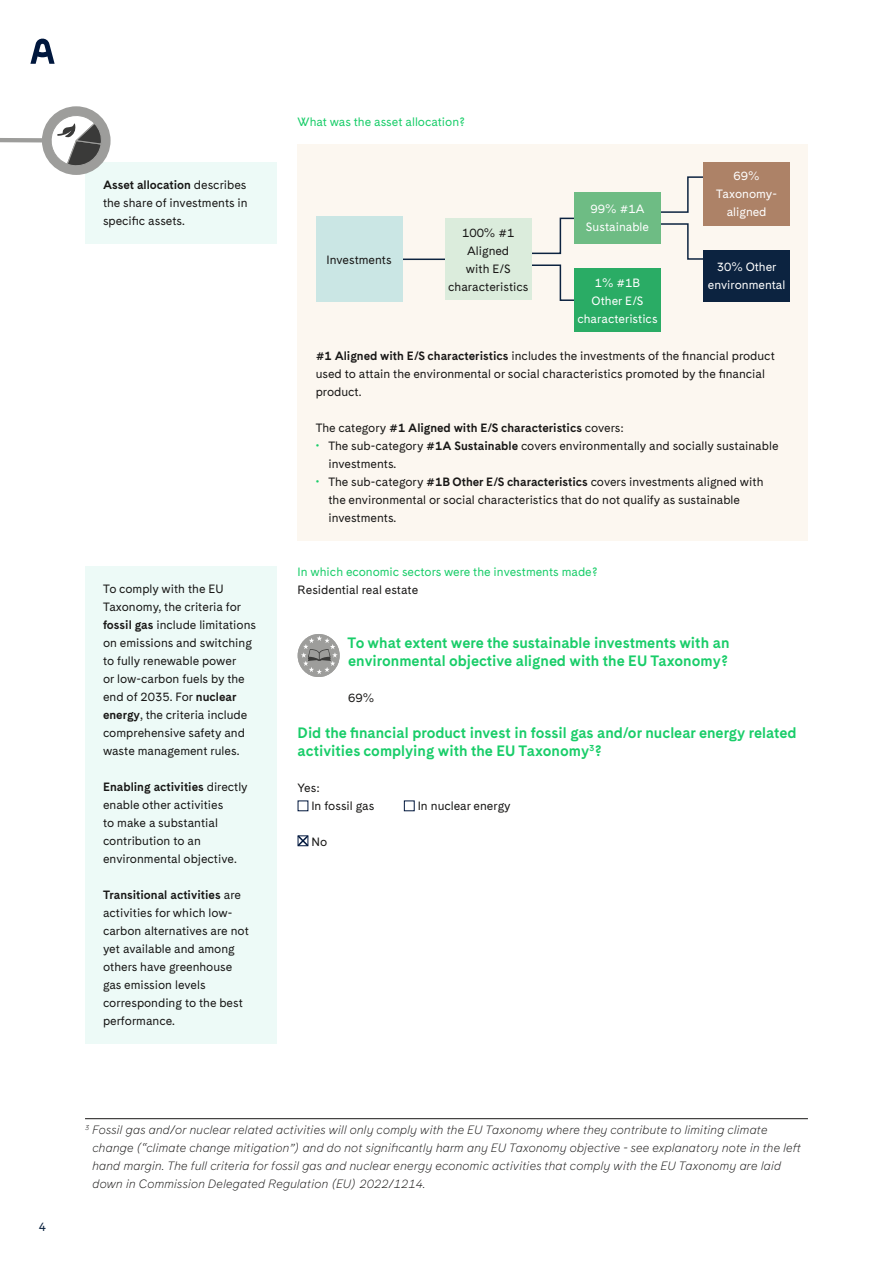
<style>
.page{position:relative;width:893px;height:1263px;background:#fff}
.page>*{position:absolute;margin:0;border:0;box-sizing:border-box;transform-origin:0 0}
.Body{font:700 15px/18px "Cadiz";color:#19cd69}
.Body_links{font:12px/18px "Cadiz";color:#181716}
.Body_z_afstand{font:italic 300 12px/18px "Cadiz";color:#181716}
.Body-2{font:12px/18px "Cadiz";color:#181716;text-align:center}
.Body-3{font:12px/18px "Cadiz";color:#fff;text-align:center}
.t1{font:12px "Cadiz";color:#19cd69}
.Body_links-2{font:700 12px "Cadiz";color:#181716}
.Body_z_afstand-2{font:12px "Cadiz";color:#181716}
.t2{font:12px "Cadiz";color:#0c2340}
.s1{font-weight:700}
.s2{font-weight:400}
.s3{color:#19cd69}
</style>
<div class="page">
<div style="left:298px;top:144px;width:510px;height:396px;background:#fcf7f0"></div>
<svg style="left:652px;top:223px;width:51px;height:37px"></svg>
<svg style="left:661px;top:176px;width:42px;height:37px"></svg>
<svg style="left:531px;top:264px;width:50px;height:37px"></svg>
<svg style="left:531px;top:217px;width:50px;height:38px"></svg>
<hr style="left:397px;top:259px;width:54px;height:1px;background:#0c2340">
<div style="left:445px;top:218px;width:86px;height:82px;background:#dbecdc"></div>
<div style="left:574px;top:192px;width:87px;height:51px;background:#6ebc84"></div>
<div style="left:574px;top:269px;width:87px;height:63px;background:#2aac65"></div>
<div style="left:703px;top:250px;width:87px;height:51px;background:#0c2340"></div>
<div style="left:703px;top:162px;width:87px;height:64px;background:#ad8267"></div>
<div style="left:316px;top:217px;width:86px;height:85px;background:#cae6e4"></div>
<svg style="left:298px;top:634px;width:42px;height:43px"></svg>
<div style="left:404px;top:800px;width:11px;height:11px;border:1px solid #00173d"></div>
<svg style="left:297px;top:835px;width:12px;height:12px"></svg>
<div style="left:85px;top:162px;width:191px;height:81px;background:#edfaf7"></div>
<div style="left:85px;top:566px;width:191px;height:477px;background:#edfaf7"></div>
<div style="left:42px;top:106px;width:69px;height:69px;background:#9d9d9b;border-radius:50%"></div>
<svg style="left:0;top:112px;width:102px;height:55px"></svg>
<hr style="left:85px;top:1118px;width:723px;height:1px;background:#181716">
<svg style="left:30px;top:38px;width:25px;height:26px"></svg>
<p class="t2" style="left:39px;top:1220px;width:9px">4</p>
<p class="Body_links" style="left:103px;top:177px;width:146px;text-align:justify"><span class="s1">Asset allocation</span> describes the share of investments in specific assets.</p>
<p class="Body_links" style="left:103px;top:580px;width:155px">To comply with the EU<br>Taxonomy, the criteria for <span class="s1">fossil gas</span> include limitations on emissions and switching to fully renewable power<br>or low-carbon fuels by the end of 2035. For <span class="s1">nuclear energy</span>, the criteria include comprehensive safety and waste management rules.</p>
<p class="Body_links" style="left:103px;top:778px;width:146px"><span class="s1">Enabling activities</span> directly enable other activities<br>to make a substantial contribution to an environmental objective.</p>
<p class="Body_links" style="left:103px;top:886px;width:147px"><span class="s1">Transitional activities</span> are activities for which low&shy;carbon alternatives are not yet available and among others have greenhouse gas emission levels corresponding to the best performance.</p>
<h5 class="t1" style="left:298px;top:115px;width:169px">What was the asset allocation?</h5>
<p class="Body-2" style="left:327px;top:251px;width:67px">Investments</p>
<p class="Body-2" style="left:448px;top:224px;width:82px">100% #1<br>Aligned<br>with E/S characteristics</p>
<p class="Body-3" style="left:586px;top:201px;width:65px">99% #1A<br>Sustainable</p>
<p class="Body-3" style="left:577px;top:274px;width:82px">1% #1B<br>Other E/S characteristics</p>
<p class="Body-3" style="left:716px;top:168px;width:62px">69%<br>Taxonomy&shy;aligned</p>
<p class="Body-3" style="left:708px;top:259px;width:79px">30% Other environmental</p>
<p class="Body_links" style="left:316px;top:348px;width:461px"><span class="s1">#1 Aligned with E/S characteristics</span> includes the investments of the financial product used to attain the environmental or social characteristics promoted by the financial product.</p>
<p class="Body_links-2" style="left:316px;top:420px;width:309px"><span class="s2">The category</span> #1 Aligned with E/S characteristics <span class="s2">covers:</span></p>
<p class="Body_links" style="left:328px;top:438px;width:452px;text-indent:-13px"><span class="s3">•</span> The sub-category <span class="s1">#1A Sustainable</span> covers environmentally and socially sustainable investments.</p>
<p class="Body_links" style="left:328px;top:474px;width:437px;text-indent:-13px"><span class="s3">•</span> The sub-category <span class="s1">#1B Other E/S characteristics</span> covers investments aligned with the environmental or social characteristics that do not qualify as sustainable investments.</p>
<h5 class="t1" style="left:298px;top:565px;width:302px">In which economic sectors were the investments made?</h5>
<p class="Body-2" style="left:298px;top:582px;width:122px">Residential real estate</p>
<h4 class="Body" style="left:348px;top:635px;width:383px">To what extent were the sustainable investments with an environmental objective aligned with the EU Taxonomy?</h4>
<p class="Body-2" style="left:348px;top:690px;width:27px">69%</p>
<p class="Body" style="left:298px;top:725px;width:500px">Did the financial product invest in fossil gas and/or nuclear energy related activities complying with the EU Taxonomy<sup>3</sup>?</p>
<p class="Body_z_afstand-2" style="left:298px;top:781px;width:23px">Yes:</p>
<p class="Body-2" style="left:311px;top:798px;width:64px">In fossil gas</p>
<p class="Body-2" style="left:418px;top:798px;width:94px">In nuclear energy</p>
<p class="Body_z_afstand-2" style="left:311px;top:835px;width:17px">No</p>
<p class="Body_z_afstand" style="left:92px;top:1121px;width:710px;text-indent:-7px"><sup>3</sup> Fossil gas and/or nuclear related activities will only comply with the EU Taxonomy where they contribute to limiting climate change (“climate change mitigation”) and do not significantly harm any EU Taxonomy objective - see explanatory note in the left hand margin. The full criteria for fossil gas and nuclear energy economic activities that comply with the EU Taxonomy are laid down in Commission Delegated Regulation (EU) 2022/1214.</p>
</div>
